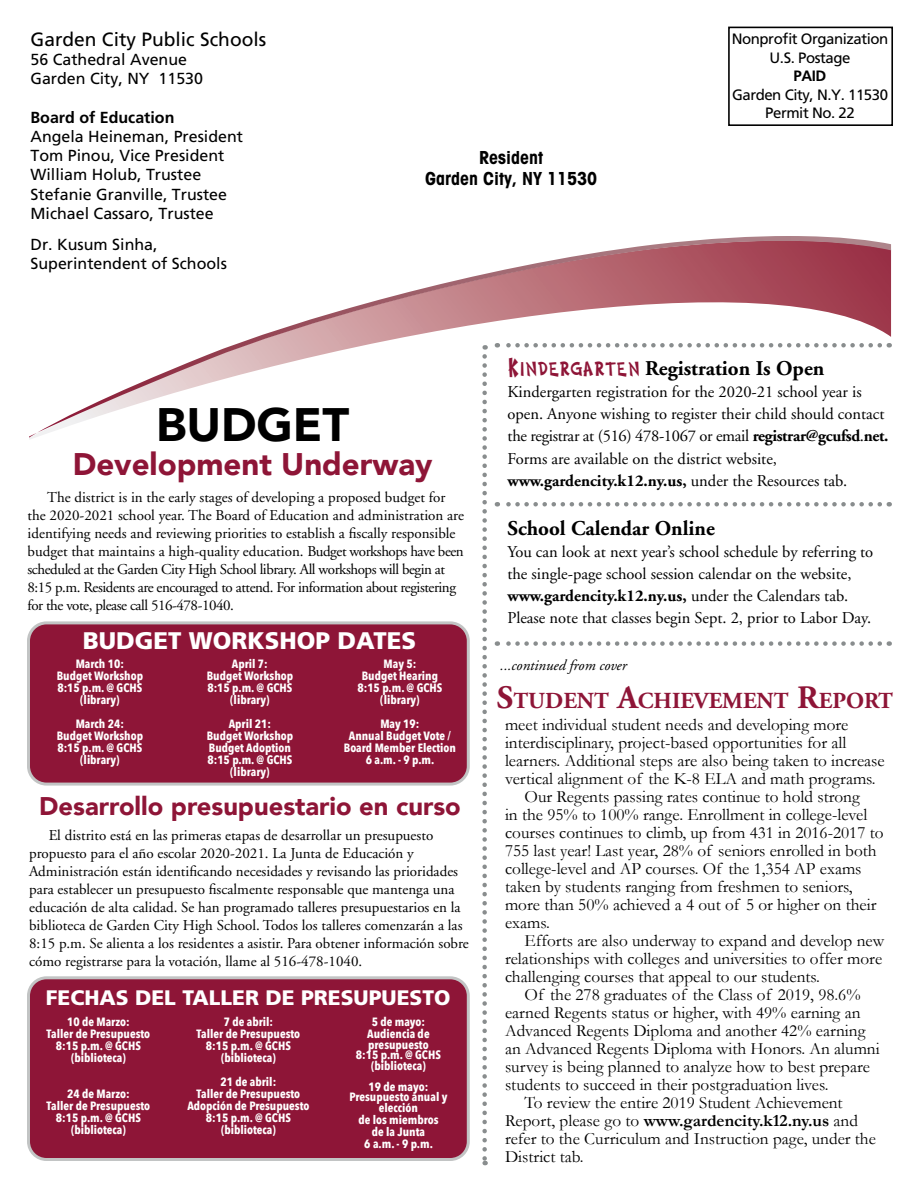
<style>
.page{position:relative;width:918px;height:1188px;background:#fff}
.page>*{position:absolute;margin:0;border:0;box-sizing:border-box;transform-origin:0 0}
.t1{font:900 46.8px "Avenir";color:#000}
.t2{font:900 31.2px "Avenir";color:#8e1537}
.t3{font:900 25.5px "Avenir";color:#8e1537}
.t4{font:900 24px "Frutiger";color:#fff}
.t5{font:700 22.95px "Adobe Garamond";color:#8e1537}
.t6{font:700 21px "Adobe Garamond";color:#000}
.t7{font:900 21px "Frutiger";color:#fff}
.t8{font:19.2px "Frutiger";color:#000}
.t9{font:700 condensed 18px/21.6px "Avant Garde";color:#000;text-align:center}
.t10{font:17.25px "Garamond";color:#000}
.t11{font:700 17.25px "Garamond";color:#000}
.t12{font:16.5px/22px "Adobe Garamond";color:#000}
.t13{font:16.05px/19.2px "Frutiger";color:#000}
.t14{font:700 16.05px "Frutiger";color:#000}
.t15{font:15px/18px "Adobe Garamond";color:#000}
.t16{font:15px/18.6px "Frutiger";letter-spacing:-.03em;color:#000;text-align:center}
.t17{font:italic 15px "Adobe Garamond";color:#000}
.t18{font:700 15px "Frutiger";color:#000}
.t19{font:700 12px/12px "Avenir Next Condensed";color:#fff;text-align:center}
.s1{font-family:"Comic Book Two";font-weight:400;color:#8e1537}
.s2{font-weight:700}
.s3{font-size:32.7px}
.s4{font-weight:400}
</style>
<div class="page">
<div style="left:728px;top:27px;width:165px;height:99px;border:2px solid #000"></div>
<svg style="left:29px;top:236px;width:862px;height:202px"></svg>
<svg style="left:482px;top:356px;width:5px;height:809px"></svg>
<svg style="left:497px;top:343px;width:383px;height:5px"></svg>
<svg style="left:497px;top:502px;width:383px;height:5px"></svg>
<svg style="left:497px;top:641px;width:383px;height:5px"></svg>
<div style="left:28px;top:623px;width:440px;height:161px;background:#8e1537;border-radius:18px"></div>
<div style="left:27px;top:621px;width:443px;height:165px;border:3px solid #c2c4c4;border-radius:18px"></div>
<div style="left:28px;top:978px;width:440px;height:182px;background:#8e1537;border-radius:18px"></div>
<div style="left:27px;top:976px;width:443px;height:185px;border:3px solid #c2c4c4;border-radius:18px"></div>
<p class="t8" style="left:31px;top:28px;width:237px">Garden City Public Schools</p>
<p class="t13" style="left:31px;top:50px;width:174px">56 Cathedral Avenue<br>Garden City, NY 11530</p>
<p class="t14" style="left:31px;top:108px;width:146px">Board of Education</p>
<p class="t13" style="left:31px;top:127px;width:214px">Angela Heineman, President<br>Tom Pinou, Vice President<br>William Holub, Trustee<br>Stefanie Granville, Trustee<br>Michael Cassaro, Trustee</p>
<p class="t13" style="left:31px;top:235px;width:198px">Dr. Kusum Sinha,<br>Superintendent of Schools</p>
<p class="t9" style="left:425px;top:146px;width:174px">Resident<br>Garden City, NY 11530</p>
<p class="t16" style="left:732px;top:29px;width:158px">Nonprofit Organization<br>U.S. Postage</p>
<p class="t18" style="left:794px;top:67px;width:34px">PAID</p>
<p class="t16" style="left:732px;top:85px;width:157px">Garden City, N.Y. 11530<br>Permit No. 22</p>
<h1 class="t1" style="left:156px;top:385px;width:195px">BUDGET</h1>
<h2 class="t2" style="left:73px;top:438px;width:361px">Development Underway</h2>
<p class="t15" style="left:28px;top:488px;width:438px;text-indent:20px">The district is in the early stages of developing a proposed budget for the 2020-2021 school year. The Board of Education and administration are identifying needs and reviewing priorities to establish a fiscally responsible budget that maintains a high-quality education. Budget workshops have been scheduled at the Garden City High School library. All workshops will begin at 8:15 p.m. Residents are encouraged to attend. For information about registering for the vote, please call 516-478-1040.</p>
<h3 class="t4" style="left:83px;top:627px;width:335px">BUDGET WORKSHOP DATES</h3>
<p class="t19" style="left:57px;top:658px;width:88px">March 10:<br>Budget Workshop<br>8:15 p.m. @ GCHS (library)</p>
<p class="t19" style="left:57px;top:718px;width:88px">March 24:<br>Budget Workshop<br>8:15 p.m. @ GCHS (library)</p>
<p class="t19" style="left:207px;top:658px;width:88px">April 7:<br>Budget Workshop<br>8:15 p.m. @ GCHS (library)</p>
<p class="t19" style="left:207px;top:718px;width:88px">April 21:<br>Budget Workshop<br>Budget Adoption<br>8:15 p.m. @ GCHS (library)</p>
<p class="t19" style="left:357px;top:658px;width:86px">May 5:<br>Budget Hearing<br>8:15 p.m. @ GCHS (library)</p>
<p class="t19" style="left:344px;top:718px;width:114px">May 19:<br>Annual Budget Vote /<br>Board Member Election<br>6 a.m. - 9 p.m.</p>
<h3 class="t3" style="left:39px;top:784px;width:423px">Desarrollo presupuestario en curso</h3>
<p class="t15" style="left:29px;top:827px;width:441px;text-indent:20px">El distrito está en las primeras etapas de desarrollar un presupuesto propuesto para el año escolar 2020-2021. La Junta de Educación y Administración están identificando necesidades y revisando las prioridades para establecer un presupuesto fiscalmente responsable que mantenga una educación de alta calidad. Se han programado talleres presupuestarios en la biblioteca de Garden City High School. Todos los talleres comenzarán a las 8:15 p.m. Se alienta a los residentes a asistir. Para obtener información sobre cómo registrarse para la votación, llame al 516-478-1040.</p>
<p class="t7" style="left:46px;top:985px;width:406px">FECHAS DEL TALLER DE PRESUPUESTO</p>
<p class="t19" style="left:47px;top:1016px;width:105px">10 de Marzo:<br>Taller de Presupuesto<br>8:15 p.m. @ GCHS (biblioteca)</p>
<p class="t19" style="left:47px;top:1088px;width:105px">24 de Marzo:<br>Taller de Presupuesto<br>8:15 p.m. @ GCHS (biblioteca)</p>
<p class="t19" style="left:197px;top:1016px;width:105px">7 de abril:<br>Taller de Presupuesto<br>8:15 p.m. @ GCHS (biblioteca)</p>
<p class="t19" style="left:187px;top:1076px;width:124px">21 de abril:<br>Taller de Presupuesto<br>Adopción de Presupuesto<br>8:15 p.m. @ GCHS (biblioteca)</p>
<p class="t19" style="left:367px;top:1016px;width:64px">5 de mayo:<br>Audiencia de</p>
<p class="t19" style="left:356px;top:1039px;width:86px;line-height:10.5px">presupuesto<br>8:15 p.m. @ GCHS (biblioteca)</p>
<p class="t19" style="left:349px;top:1081px;width:100px;line-height:10.5px">19 de mayo:<br>Presupuesto anual y elección</p>
<p class="t19" style="left:358px;top:1114px;width:82px">de los miembros de la Junta<br>6 a.m. - 9 p.m.</p>
<p class="t6" style="left:507px;top:357px;width:318px"><span class="s1">Kindergarten</span> Registration Is Open</p>
<p class="t12" style="left:507px;top:382px;width:382px">Kindergarten registration for the 2020-21 school year is open. Anyone wishing to register their child should contact the registrar at (516) 478-1067 or email <span class="s2">registrar@gcufsd</span>.<span class="s2">net.<br></span>Forms are available on the district website, <span class="s2">www.gardencity.k12.ny.us,</span> under the Resources tab.</p>
<p class="t6" style="left:507px;top:517px;width:209px">School Calendar Online</p>
<p class="t12" style="left:507px;top:541px;width:367px">You can look at next year’s school schedule by referring to the single-page school session calendar on the website, <span class="s2">www.gardencity.k12.ny.us,</span> under the Calendars tab.<br>Please note that classes begin Sept. 2, prior to Labor Day.</p>
<p class="t17" style="left:500px;top:657px;width:128px">...continued from cover</p>
<h3 class="t5" style="left:497px;top:688px;width:398px"><span class="s3">S</span>TUDENT <span class="s3">A</span>CHIEVEMENT <span class="s3">R</span>EPORT</h3>
<p class="t10" style="left:505px;top:714px;width:345px">meet individual student needs and developing more</p>
<p class="t10" style="left:505px;top:732px;width:343px">interdisciplinary, project-based opportunities for all</p>
<p class="t10" style="left:505px;top:750px;width:381px">learners. Additional steps are also being taken to increase</p>
<p class="t10" style="left:505px;top:768px;width:372px">vertical alignment of the K-8 ELA and math programs.</p>
<p class="t10" style="left:525px;top:786px;width:337px">Our Regents passing rates continue to hold strong</p>
<p class="t10" style="left:505px;top:804px;width:364px">in the 95% to 100% range. Enrollment in college-level</p>
<p class="t10" style="left:505px;top:822px;width:380px">courses continues to climb, up from 431 in 2016-2017 to</p>
<p class="t10" style="left:505px;top:840px;width:373px">755 last year! Last year, 28% of seniors enrolled in both</p>
<p class="t10" style="left:505px;top:858px;width:358px">college-level and AP courses. Of the 1,354 AP exams</p>
<p class="t10" style="left:505px;top:876px;width:349px">taken by students ranging from freshmen to seniors,</p>
<p class="t10" style="left:505px;top:894px;width:373px">more than 50% achieved a 4 out of 5 or higher on their</p>
<p class="t10" style="left:505px;top:912px;width:46px">exams.</p>
<p class="t10" style="left:525px;top:930px;width:361px">Efforts are also underway to expand and develop new</p>
<p class="t10" style="left:505px;top:948px;width:379px">relationships with colleges and universities to offer more</p>
<p class="t10" style="left:505px;top:966px;width:316px">challenging courses that appeal to our students.</p>
<p class="t10" style="left:525px;top:984px;width:338px">Of the 278 graduates of the Class of 2019, 98.6%</p>
<p class="t10" style="left:505px;top:1002px;width:357px">earned Regents status or higher, with 49% earning an</p>
<p class="t10" style="left:505px;top:1020px;width:362px">Advanced Regents Diploma and another 42% earning</p>
<p class="t10" style="left:505px;top:1038px;width:376px">an Advanced Regents Diploma with Honors. An alumni</p>
<p class="t10" style="left:505px;top:1056px;width:367px">survey is being planned to analyze how to best prepare</p>
<p class="t10" style="left:505px;top:1074px;width:325px">students to succeed in their postgraduation lives.</p>
<p class="t10" style="left:525px;top:1092px;width:320px">To review the entire 2019 Student Achievement</p>
<p class="t11" style="left:505px;top:1110px;width:355px"><span class="s4">Report, please go to</span> www.gardencity.k12.ny.us <span class="s4">and</span></p>
<p class="t10" style="left:505px;top:1128px;width:372px">refer to the Curriculum and Instruction page, under the</p>
<p class="t10" style="left:505px;top:1146px;width:80px">District tab.</p>
</div>
